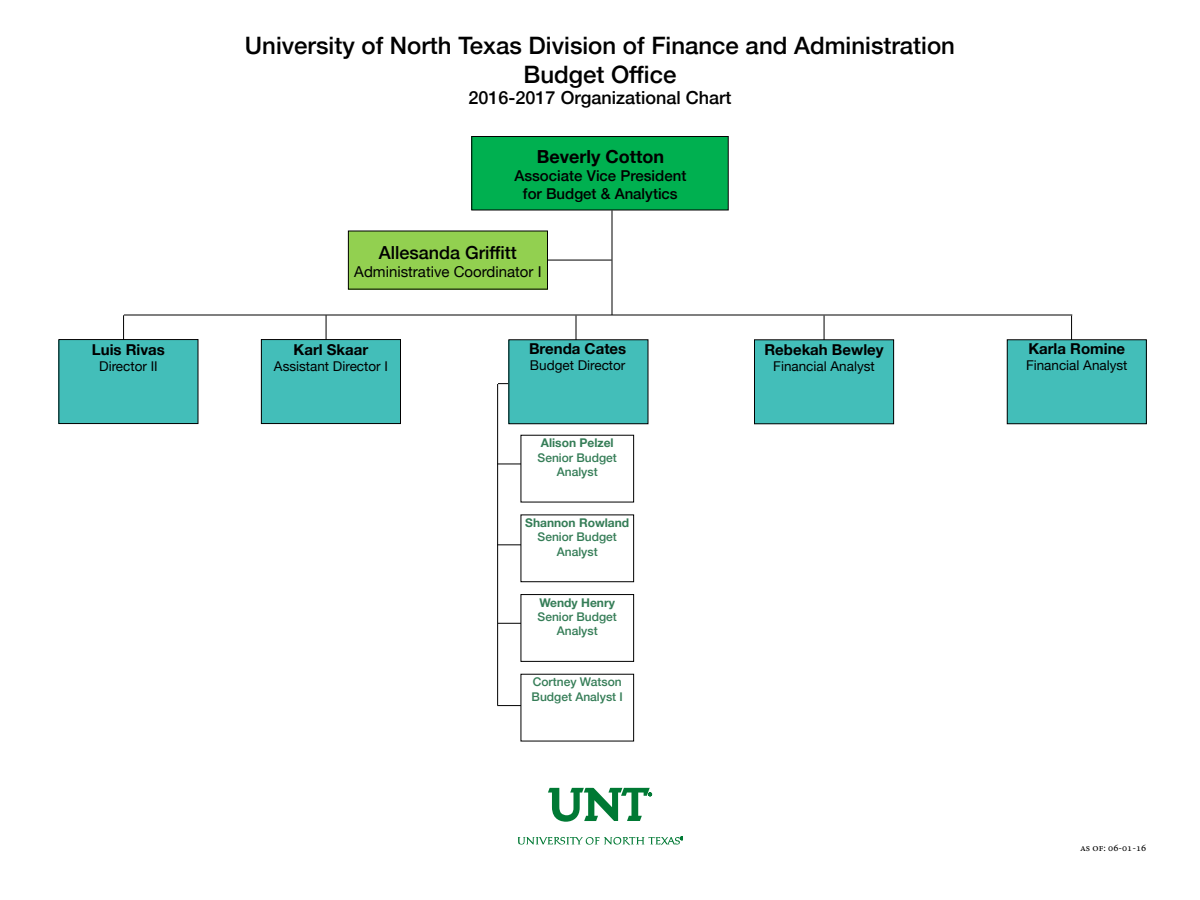
<style>
.page{position:relative;width:1200px;height:900px;background:#fff}
.page>*{position:absolute;margin:0;border:0;box-sizing:border-box;transform-origin:0 0}
.t1{font:500 24px/28.8px "Helvetica Neue";color:#000;text-align:center}
.t2{font:500 18px "Helvetica Neue";color:#000}
.t3{font:700 18px "Helvetica Neue";color:#000}
.t4{font:700 15px "Helvetica Neue";color:#000}
.t5{font:500 15px/18px "Helvetica Neue";color:#000;text-align:center}
.t6{font:15px "Helvetica Neue";color:#000}
.t7{font:13.5px "Helvetica Neue";color:#000}
.t8{font:500 12px/14.4px "Helvetica Neue";color:#357d57;text-align:center}
.t9{font:700 12px "Helvetica Neue";color:#357d57}
.t10{font:10.5px "Minion Pro";color:#000}
</style>
<div class="page">
<hr style="left:824px;top:316px;width:1px;height:72px;background:#000">
<div style="left:472px;top:136px;width:256px;height:74px;background:#00b050"></div>
<div style="left:471px;top:136px;width:258px;height:74px;border:1px solid #000"></div>
<hr style="left:612px;top:210px;width:1px;height:105px;background:#000">
<div style="left:348px;top:231px;width:200px;height:58px;background:#92d050"></div>
<hr style="left:547px;top:260px;width:65px;height:1px;background:#000">
<hr style="left:124px;top:315px;width:948px;height:1px;background:#000">
<div style="left:754px;top:340px;width:140px;height:84px;background:#43beb9"></div>
<div style="left:754px;top:339px;width:140px;height:85px;border:1px solid #000"></div>
<svg style="left:1071px;top:316px;width:1px;height:23px"></svg>
<hr style="left:123px;top:315px;width:1px;height:62px;background:#000">
<div style="left:59px;top:340px;width:139px;height:84px;background:#43beb9"></div>
<div style="left:58px;top:339px;width:140px;height:85px;border:1px solid #000"></div>
<hr style="left:576px;top:316px;width:1px;height:61px;background:#000">
<div style="left:509px;top:340px;width:139px;height:84px;background:#43beb9"></div>
<div style="left:508px;top:339px;width:140px;height:85px;border:1px solid #000"></div>
<svg style="left:497px;top:705px;width:24px;height:1px"></svg>
<svg style="left:498px;top:544px;width:23px;height:1px"></svg>
<svg style="left:498px;top:623px;width:23px;height:1px"></svg>
<svg style="left:498px;top:464px;width:23px;height:1px"></svg>
<hr style="left:497px;top:384px;width:1px;height:321px;background:#000">
<div style="left:521px;top:515px;width:113px;height:67px;border:1px solid #000"></div>
<div style="left:521px;top:594px;width:113px;height:68px;border:1px solid #000"></div>
<div style="left:1007px;top:340px;width:139px;height:84px;background:#43beb9"></div>
<div style="left:1007px;top:339px;width:140px;height:85px;border:1px solid #000"></div>
<svg style="left:519px;top:837px;width:163px;height:7px"></svg>
<svg style="left:548px;top:789px;width:104px;height:33px"></svg>
<div style="left:517px;top:787px;width:167px;height:59px;border:1px solid #fff"></div>
<hr style="left:326px;top:315px;width:1px;height:62px;background:#000">
<div style="left:261px;top:340px;width:139px;height:84px;background:#43beb9"></div>
<div style="left:261px;top:339px;width:140px;height:85px;border:1px solid #000"></div>
<p class="t4" style="left:92px;top:338px;width:75px">Luis Rivas</p>
<p class="t7" style="left:99px;top:357px;width:60px">Director II</p>
<h1 class="t1" style="left:245px;top:29px;width:712px">University of North Texas Division of Finance and Administration<br>Budget Office</h1>
<h2 class="t2" style="left:469px;top:83px;width:264px">2016-2017 Organizational Chart</h2>
<h2 class="t3" style="left:537px;top:143px;width:129px">Beverly Cotton</h2>
<p class="t5" style="left:514px;top:166px;width:173px">Associate Vice President for Budget &amp; Analytics</p>
<h2 class="t2" style="left:379px;top:238px;width:140px">Allesanda Griffitt</h2>
<p class="t6" style="left:354px;top:261px;width:189px">Administrative Coordinator I</p>
<p class="t4" style="left:294px;top:338px;width:76px">Karl Skaar</p>
<p class="t7" style="left:274px;top:357px;width:116px">Assistant Director I</p>
<p class="t4" style="left:529px;top:337px;width:99px">Brenda Cates</p>
<p class="t7" style="left:530px;top:356px;width:97px">Budget Director</p>
<p class="t9" style="left:541px;top:434px;width:74px">Alison Pelzel</p>
<p class="t8" style="left:538px;top:449px;width:81px">Senior Budget<br>Analyst</p>
<p class="t9" style="left:525px;top:513px;width:106px">Shannon Rowland</p>
<p class="t8" style="left:538px;top:529px;width:81px">Senior Budget<br>Analyst</p>
<p class="t9" style="left:540px;top:593px;width:77px">Wendy Henry</p>
<p class="t8" style="left:538px;top:609px;width:81px">Senior Budget<br>Analyst</p>
<p class="t8" style="left:532px;top:674px;width:93px;text-align:left">Cortney Watson<br>Budget Analyst I</p>
<p class="t4" style="left:764px;top:338px;width:121px">Rebekah Bewley</p>
<p class="t7" style="left:773px;top:357px;width:103px">Financial Analyst</p>
<p class="t4" style="left:1028px;top:337px;width:98px">Karla Romine</p>
<p class="t7" style="left:1026px;top:356px;width:103px">Financial Analyst</p>
<p class="t10" style="left:1080px;top:840px;width:68px">as of: 06-01-16</p>
</div>
